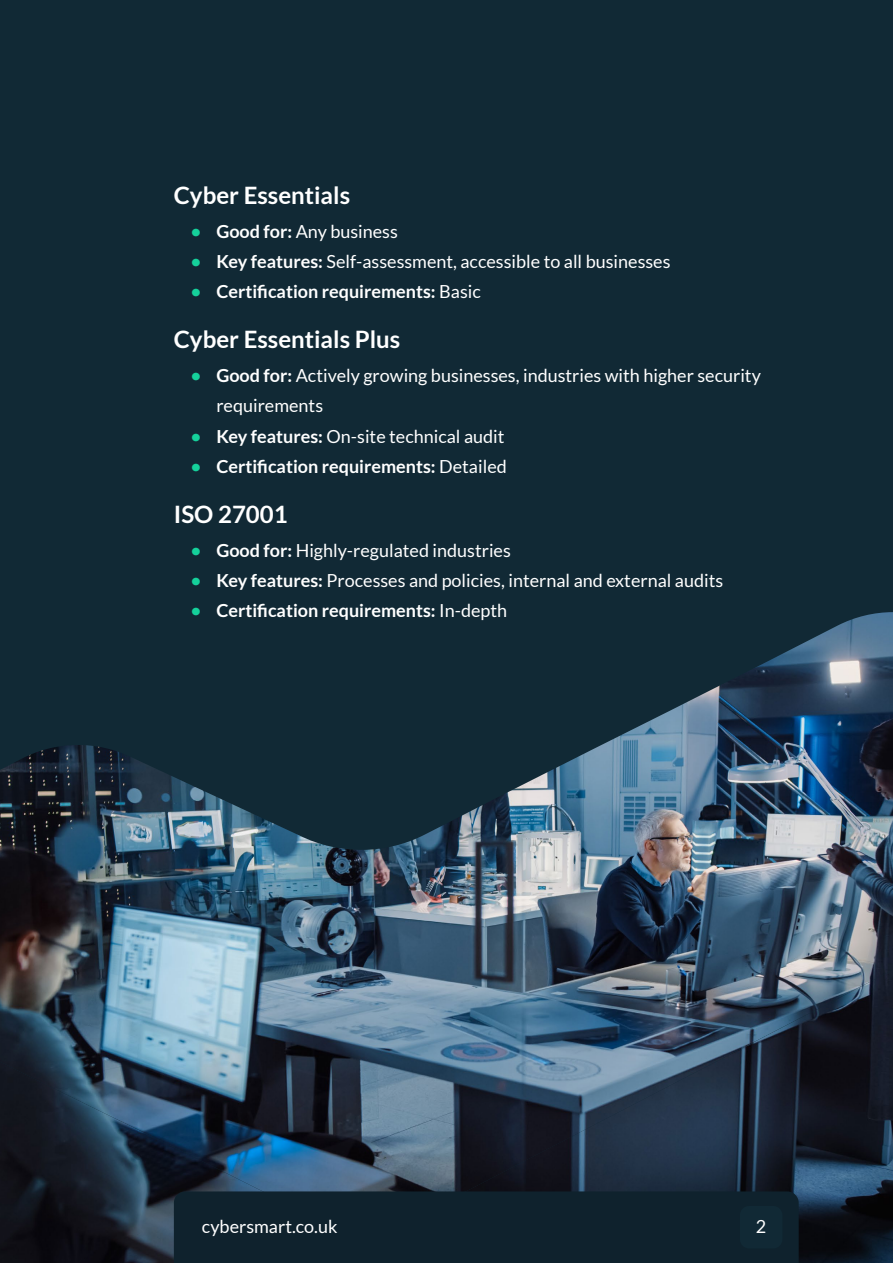
<style>
.page{position:relative;width:893px;height:1263px;background:#112935}
.page>*{position:absolute;margin:0;border:0;box-sizing:border-box;transform-origin:0 0}
.t1{font:700 24px "Lato";color:#fff}
.t2{font:18px/30px "Lato";color:#fff}
.t3{font:700 18px "Lato";color:#fff}
.s1{font-weight:700;color:#15d19b}
.s2{font-weight:700}
.s3{color:#15d19b}
.s4{font-weight:400}
</style>
<div class="page">
<img style="left:0;top:1223px;width:893px;height:40px">
<img style="left:0;top:612px;width:893px;height:604px">
<svg style="left:174px;top:1191px;width:625px;height:72px"></svg>
<div style="left:740px;top:1206px;width:42px;height:42px;background:#112935;border-radius:9px"></div>
<h1 class="t1" style="left:174px;top:181px;width:178px">Cyber Essentials</h1>
<p class="t2" style="left:191px;top:217px;width:209px"><span class="s1">•</span> <span class="s2">Good for:</span> Any business</p>
<p class="t2" style="left:191px;top:247px;width:481px"><span class="s1">•</span> <span class="s2">Key features:</span> Self-assessment, accessible to all businesses</p>
<p class="t3" style="left:191px;top:281px;width:291px"><span class="s3">•</span> Certification requirements: <span class="s4">Basic</span></p>
<h1 class="t1" style="left:174px;top:326px;width:228px">Cyber Essentials Plus</h1>
<p class="t2" style="left:216px;top:361px;width:546px;text-indent:-25px"><span class="s1">•</span> <span class="s2">Good for:</span> Actively growing businesses, industries with higher security requirements</p>
<p class="t2" style="left:191px;top:421px;width:315px"><span class="s1">•</span> <span class="s2">Key features:</span> On-site technical audit</p>
<p class="t3" style="left:191px;top:456px;width:317px"><span class="s3">•</span> Certification requirements: <span class="s4">Detailed</span></p>
<h1 class="t1" style="left:174px;top:500px;width:115px">ISO 27001</h1>
<p class="t2" style="left:191px;top:535px;width:321px"><span class="s1">•</span> <span class="s2">Good for:</span> Highly-regulated industries</p>
<p class="t2" style="left:191px;top:565px;width:534px"><span class="s1">•</span> <span class="s2">Key features:</span> Processes and policies, internal and external audits</p>
<p class="t3" style="left:191px;top:600px;width:318px"><span class="s3">•</span> Certification requirements: <span class="s4">In-depth</span></p>
<p class="t2" style="left:202px;top:1211px;width:137px">cybersmart.co.uk</p>
<p class="t2" style="left:756px;top:1211px;width:12px">2</p>
</div>
